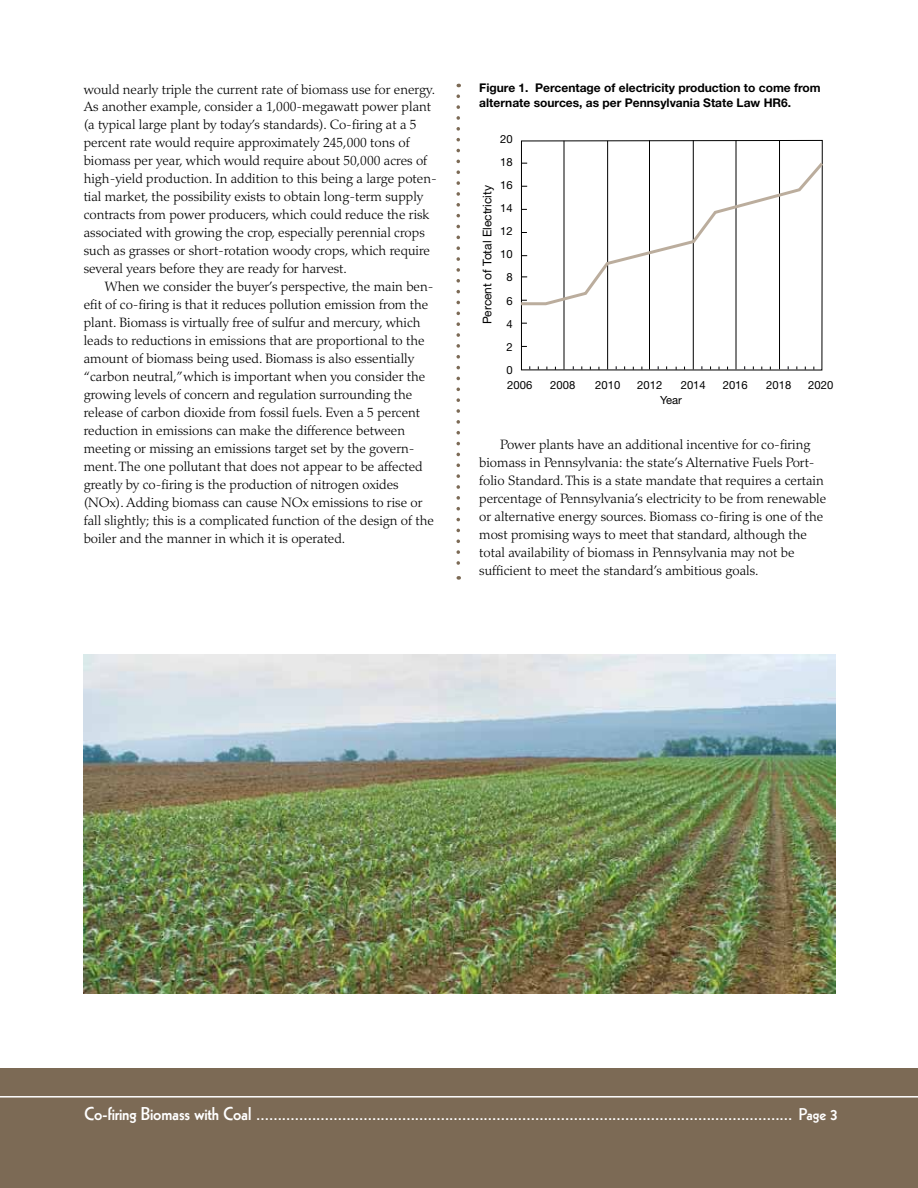
<style>
.page{position:relative;width:918px;height:1188px;background:#fff}
.page>*{position:absolute;margin:0;border:0;box-sizing:border-box;transform-origin:0 0}
.t1{font:800 16.5px "Kabel LT Std";color:#fff}
.t2{font:300 13.5px/18px "Palatino LT Std";color:#000}
.t3{font:700 12px/15px "Helvetica Neue LT Std";color:#000}
.t4{font:12px "Helvetica Neue LT Std";color:#000}
.t5{font:11.25px/23.1px "Helvetica Neue LT Std";color:#000;text-align:center}
.s1{font-size:18px}
</style>
<div class="page">
<div style="left:0;top:1068px;width:918px;height:120px;background:#7c6a55"></div>
<hr style="left:0;top:1096px;width:918px;height:2px;background:#fff">
<svg style="left:456px;top:96px;width:4px;height:484px"></svg>
<img style="left:84px;top:654px;width:751px;height:339px">
<svg style="left:521px;top:140px;width:302px;height:231px"></svg>
<hr style="left:564px;top:141px;width:1px;height:228px;background:#000">
<hr style="left:607px;top:141px;width:1px;height:228px;background:#000">
<hr style="left:649px;top:140px;width:1px;height:229px;background:#000">
<hr style="left:693px;top:140px;width:1px;height:229px;background:#000">
<hr style="left:736px;top:140px;width:1px;height:229px;background:#000">
<hr style="left:779px;top:140px;width:1px;height:229px;background:#000">
<svg style="left:521px;top:159px;width:302px;height:148px"></svg>
<p class="t2" style="left:84px;top:80px;width:355px">would nearly triple the current rate of biomass use for energy.<br>As another example, consider a 1,000-megawatt power plant (a typical large plant by today’s standards). Co-firing at a 5 percent rate would require approximately 245,000 tons of biomass per year, which would require about 50,000 acres of high-yield production. In addition to this being a large poten&shy;tial market, the possibility exists to obtain long-term supply contracts from power producers, which could reduce the risk associated with growing the crop, especially perennial crops such as grasses or short-rotation woody crops, which require several years before they are ready for harvest.</p>
<p class="t2" style="left:84px;top:278px;width:352px;text-indent:21px">When we consider the buyer’s perspective, the main ben&shy;efit of co-firing is that it reduces pollution emission from the plant. Biomass is virtually free of sulfur and mercury, which leads to reductions in emissions that are proportional to the amount of biomass being used. Biomass is also essentially “carbon neutral,”which is important when you consider the growing levels of concern and regulation surrounding the release of carbon dioxide from fossil fuels. Even a 5 percent reduction in emissions can make the difference between meeting or missing an emissions target set by the govern&shy;ment. The one pollutant that does not appear to be affected greatly by co-firing is the production of nitrogen oxides (NOx). Adding biomass can cause NOx emissions to rise or fall slightly; this is a complicated function of the design of the boiler and the manner in which it is operated.</p>
<p class="t3" style="left:479px;top:80px;width:343px">Figure 1. Percentage of electricity production to come from alternate sources, as per Pennsylvania State Law HR6.</p>
<p class="t5" style="left:500px;top:127px;width:14px">20<br>18<br>16<br>14<br>12<br>10<br>8<br>6<br>4<br>2<br>0</p>
<p class="t5" style="left:507px;top:373px;width:27px">2006</p>
<p class="t5" style="left:550px;top:373px;width:27px">2008</p>
<p class="t5" style="left:595px;top:373px;width:27px">2010</p>
<p class="t5" style="left:637px;top:373px;width:27px">2012</p>
<p class="t5" style="left:681px;top:373px;width:27px">2014</p>
<p class="t5" style="left:723px;top:373px;width:27px">2016</p>
<p class="t5" style="left:766px;top:373px;width:27px">2018</p>
<p class="t5" style="left:808px;top:373px;width:27px">2020</p>
<p class="t5" style="left:660px;top:388px;width:23px">Year</p>
<p class="t2" style="left:479px;top:436px;width:349px;text-indent:21px">Power plants have an additional incentive for co-firing biomass in Pennsylvania: the state’s Alternative Fuels Port&shy;folio Standard. This is a state mandate that requires a certain percentage of Pennsylvania’s electricity to be from renewable or alternative energy sources. Biomass co-firing is one of the most promising ways to meet that standard, although the total availability of biomass in Pennsylvania may not be sufficient to meet the standard’s ambitious goals.</p>
<p class="t4" style="left:480px;top:324px;width:141px;rotate:-90deg">Percent of Total Electricity</p>
<p class="t1" style="left:85px;top:1105px;width:755px"><span class="s1">Co-firing Biomass with Coal</span> ............................................................................................................................. Page 3</p>
</div>
